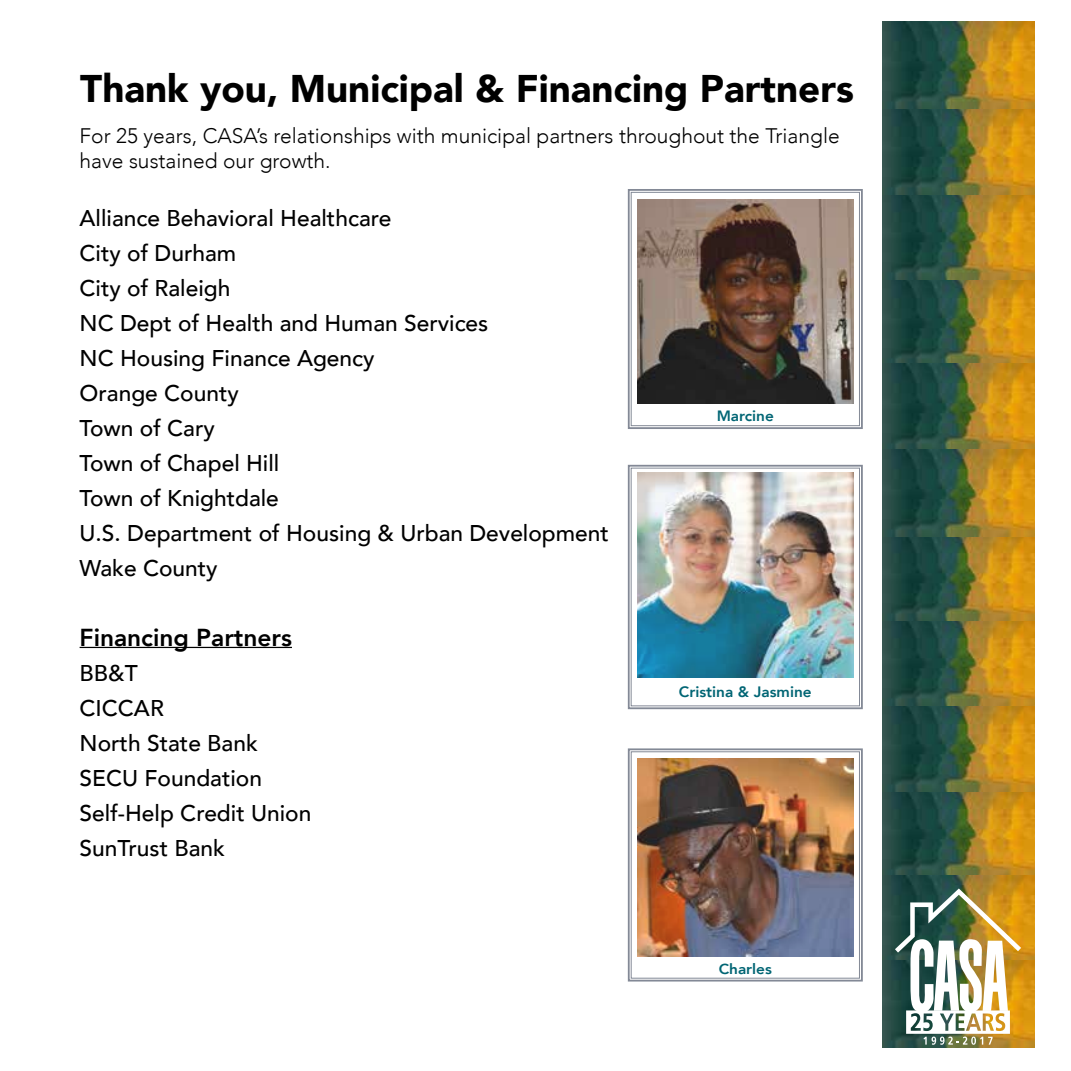
<style>
.page{position:relative;width:1071px;height:1071px;background:#fff}
.page>*{position:absolute;margin:0;border:0;box-sizing:border-box;transform-origin:0 0}
.t1{font:900 38.5px "Avenir";color:#000}
.t2{font:800 24.5px "Avenir";color:#000}
.t3{font:500 22.75px/35px "Avenir";color:#000}
.t4{font:300 21px/25.2px "Avenir";color:#000}
.t5{font:800 15.05px "Avenir";color:#006574}
.t6{font:800 14.88px "Avenir";color:#006574}
.t7{font:800 14.53px "Avenir";color:#006574;scale:1.06 1}
</style>
<div class="page">
<img style="left:882px;top:706px;width:152px;height:169px">
<img style="left:882px;top:536px;width:152px;height:170px">
<img style="left:882px;top:875px;width:152px;height:173px">
<img style="left:895px;top:889px;width:126px;height:156px">
<img style="left:882px;top:280px;width:152px;height:169px">
<img style="left:882px;top:109px;width:152px;height:171px">
<img style="left:882px;top:21px;width:152px;height:88px">
<img style="left:882px;top:449px;width:152px;height:87px">
<hr style="left:80px;top:647px;width:212px;height:1px;background:#000">
<svg style="left:627px;top:464px;width:236px;height:246px"></svg>
<div style="left:631px;top:468px;width:229px;height:238px;border:1px solid #838996"></div>
<div style="left:635px;top:471px;width:220px;height:208px;background:#fff;opacity:.75"></div>
<svg style="left:627px;top:748px;width:236px;height:234px"></svg>
<div style="left:631px;top:751px;width:229px;height:227px;border:1px solid #838996"></div>
<div style="left:635px;top:757px;width:220px;height:200px;background:#fff;opacity:.75"></div>
<svg style="left:627px;top:189px;width:236px;height:240px"></svg>
<div style="left:631px;top:192px;width:229px;height:234px;border:1px solid #838996"></div>
<div style="left:635px;top:198px;width:220px;height:206px;background:#fff;opacity:.75"></div>
<h1 class="t1" style="left:80px;top:55px;width:775px">Thank you, Municipal &amp; Financing Partners</h1>
<p class="t4" style="left:80px;top:123px;width:762px">For 25 years, CASA’s relationships with municipal partners throughout the Triangle have sustained our growth.</p>
<p class="t3" style="left:80px;top:199px;width:531px">Alliance Behavioral Healthcare<br>City of Durham<br>City of Raleigh<br>NC Dept of Health and Human Services<br>NC Housing Finance Agency<br>Orange County<br>Town of Cary<br>Town of Chapel Hill<br>Town of Knightdale<br>U.S. Department of Housing &amp; Urban Development<br>Wake County</p>
<p class="t6" style="left:717px;top:404px;width:59px">Marcine</p>
<p class="t2" style="left:80px;top:618px;width:214px">Financing Partners</p>
<p class="t3" style="left:80px;top:654px;width:233px">BB&amp;T<br>CICCAR<br>North State Bank<br>SECU Foundation<br>Self-Help Credit Union<br>SunTrust Bank</p>
<p class="t5" style="left:679px;top:680px;width:134px">Cristina &amp; Jasmine</p>
<p class="t7" style="left:719px;top:958px;width:52px">Charles</p>
</div>
